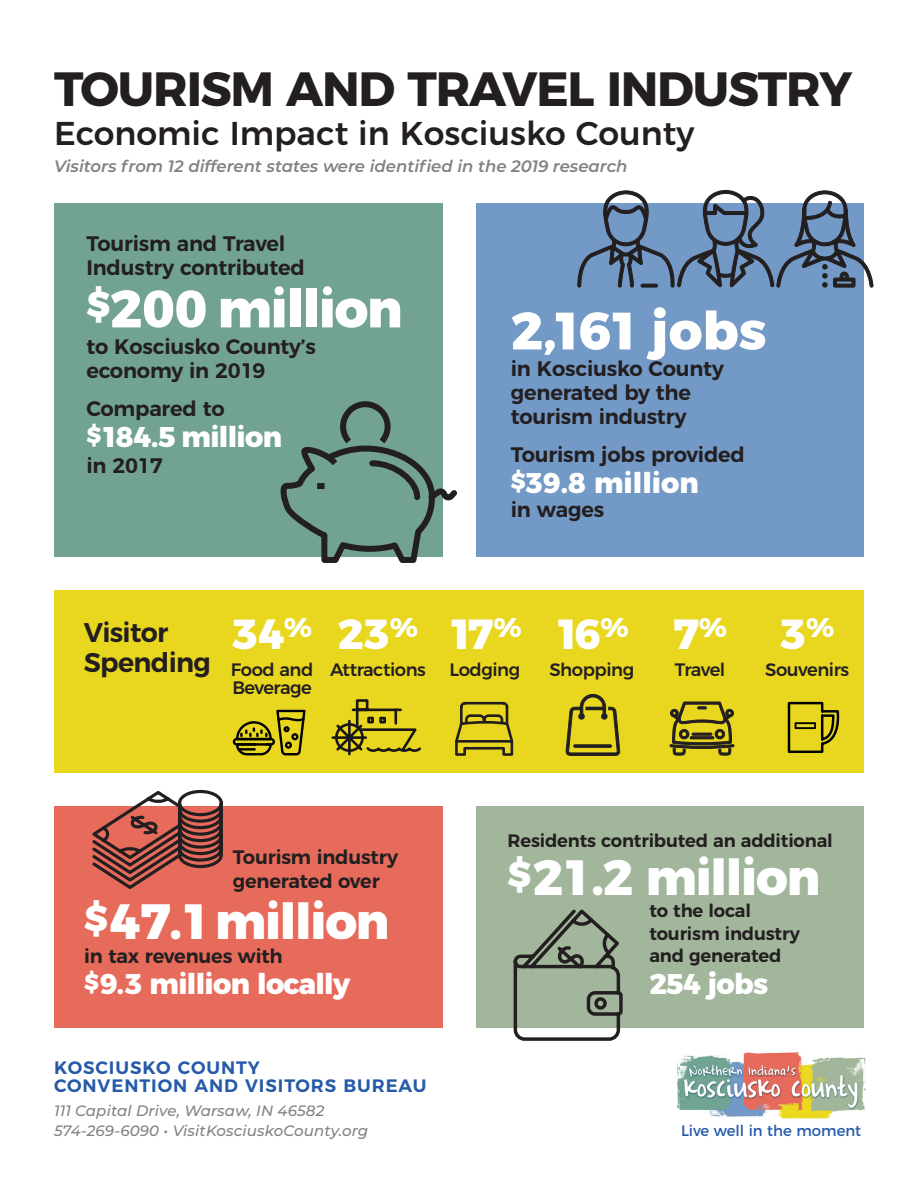
<style>
.page{position:relative;width:918px;height:1188px;background:#fff}
.page>*{position:absolute;margin:0;border:0;box-sizing:border-box;transform-origin:0 0}
.listing_heading{font:800 52.5px "Montserrat";letter-spacing:-.025em;color:#fff}
.listing_heading-2{font:800 49.5px "Montserrat";letter-spacing:-.025em;color:#fff}
.Church_name{font:700 48px "Montserrat";letter-spacing:-.025em;color:#231f20}
.listing_heading-3{font:800 42px "Montserrat";letter-spacing:-.075em;color:#fff}
.Church_name-2{font:500 33px "Montserrat";color:#231f20}
.listing_heading-4{font:800 28.5px "Montserrat";letter-spacing:-.025em;color:#fff}
.listing_heading-5{font:800 28.5px "Montserrat";color:#fff}
.listing_heading-6{font:600 27px "Montserrat";letter-spacing:-.025em;color:#231f20}
.listing_heading-7{font:600 21px/24px "Montserrat";letter-spacing:-.01em;color:#231f20}
.listing_heading-8{font:600 19.5px "Montserrat";letter-spacing:-.01em;color:#231f20}
.listing_heading-9{font:600 18px "Montserrat";letter-spacing:-.01em;color:#231f20}
.listing_heading-10{font:500 18px "Montserrat";letter-spacing:-.025em;color:#231f20}
.t1{font:600 18px "Montserrat";letter-spacing:.05em;color:#255aa9}
.listing_heading-11{font:italic 600 16.5px "Montserrat";color:#808285}
.listing_heading-12{font:15.15px "Montserrat";color:#255aa9}
.t2{font:italic 500 15px "Montserrat";letter-spacing:.01em;color:#808285}
</style>
<div class="page">
<div style="left:54px;top:203px;width:406px;height:369px;background:#72a392"></div>
<img style="left:677px;top:1052px;width:189px;height:67px">
<div style="left:460px;top:203px;width:404px;height:367px;background:#7399c6"></div>
<div style="left:54px;top:570px;width:810px;height:218px;background:#e9d71f"></div>
<div style="left:54px;top:796px;width:406px;height:232px;background:#e66b5b"></div>
<div style="left:460px;top:804px;width:404px;height:224px;background:#a1b69b"></div>
<div style="left:40px;top:557px;width:842px;height:33px;background:#fff"></div>
<div style="left:38px;top:773px;width:841px;height:33px;background:#fff"></div>
<div style="left:443px;top:192px;width:33px;height:377px;background:#fff"></div>
<div style="left:443px;top:799px;width:33px;height:239px;background:#fff"></div>
<svg style="left:787px;top:701px;width:53px;height:52px"></svg>
<div style="left:795px;top:722px;width:21px;height:7px;border:2px solid #000"></div>
<svg style="left:670px;top:702px;width:64px;height:54px"></svg>
<svg style="left:577px;top:190px;width:297px;height:98px"></svg>
<svg style="left:513px;top:909px;width:110px;height:132px"></svg>
<svg style="left:92px;top:789px;width:131px;height:100px"></svg>
<svg style="left:331px;top:699px;width:90px;height:57px"></svg>
<svg style="left:566px;top:694px;width:54px;height:62px"></svg>
<svg style="left:280px;top:401px;width:177px;height:162px"></svg>
<svg style="left:233px;top:710px;width:73px;height:45px"></svg>
<svg style="left:455px;top:701px;width:59px;height:55px"></svg>
<p class="Church_name" style="left:54px;top:49px;width:800px">TOURISM AND TRAVEL INDUSTRY</p>
<p class="Church_name-2" style="left:54px;top:107px;width:642px">Economic Impact in Kosciusko County</p>
<p class="listing_heading-11" style="left:54px;top:155px;width:575px">Visitors from 12 different states were identified in the 2019 research</p>
<p class="listing_heading-7" style="left:86px;top:230px;width:200px">Tourism and Travel</p>
<p class="listing_heading-7" style="left:86px;top:254px;width:220px">Industry contributed</p>
<p class="listing_heading" style="left:86px;top:265px;width:318px"><sup>$</sup>200 million</p>
<p class="listing_heading-7" style="left:86px;top:333px;width:231px">to Kosciusko County’s economy in 2019</p>
<p class="listing_heading-7" style="left:86px;top:395px;width:140px">Compared to</p>
<p class="listing_heading-4" style="left:86px;top:414px;width:197px"><sup>$</sup>184.5 million</p>
<p class="listing_heading-7" style="left:86px;top:452px;width:78px">in 2017</p>
<p class="listing_heading" style="left:511px;top:287px;width:257px">2,161 jobs</p>
<p class="listing_heading-7" style="left:511px;top:355px;width:215px">in Kosciusko County</p>
<p class="listing_heading-7" style="left:511px;top:379px;width:182px">generated by the</p>
<p class="listing_heading-7" style="left:511px;top:403px;width:177px">tourism industry</p>
<p class="listing_heading-7" style="left:511px;top:441px;width:236px">Tourism jobs provided</p>
<p class="listing_heading-5" style="left:511px;top:460px;width:189px"><sup>$</sup>39.8 million</p>
<p class="listing_heading-7" style="left:511px;top:496px;width:95px">in wages</p>
<p class="listing_heading-6" style="left:84px;top:610px;width:86px">Visitor</p>
<p class="listing_heading-6" style="left:84px;top:640px;width:129px">Spending</p>
<p class="listing_heading-3" style="left:232px;top:599px;width:82px">34<sup>%</sup></p>
<p class="listing_heading-10" style="left:231px;top:656px;width:84px">Food and</p>
<p class="listing_heading-10" style="left:232px;top:674px;width:81px">Beverage</p>
<p class="listing_heading-3" style="left:338px;top:599px;width:82px">23<sup>%</sup></p>
<p class="listing_heading-10" style="left:330px;top:656px;width:97px">Attractions</p>
<p class="listing_heading-3" style="left:448px;top:599px;width:75px">17<sup>%</sup></p>
<p class="listing_heading-10" style="left:449px;top:656px;width:72px">Lodging</p>
<p class="listing_heading-3" style="left:555px;top:599px;width:75px">16<sup>%</sup></p>
<p class="listing_heading-10" style="left:549px;top:656px;width:86px">Shopping</p>
<p class="listing_heading-3" style="left:673px;top:599px;width:56px">7<sup>%</sup></p>
<p class="listing_heading-10" style="left:675px;top:656px;width:52px">Travel</p>
<p class="listing_heading-3" style="left:780px;top:599px;width:56px">3<sup>%</sup></p>
<p class="listing_heading-10" style="left:765px;top:656px;width:85px">Souvenirs</p>
<p class="listing_heading-8" style="left:233px;top:841px;width:167px">Tourism industry</p>
<p class="listing_heading-8" style="left:233px;top:865px;width:149px">generated over</p>
<p class="listing_heading-2" style="left:84px;top:880px;width:307px"><sup>$</sup>47.1 million</p>
<p class="listing_heading-8" style="left:84px;top:940px;width:200px">in tax revenues with</p>
<p class="listing_heading-4" style="left:84px;top:961px;width:268px"><sup>$</sup>9.3 million locally</p>
<p class="t1" style="left:54px;top:1053px;width:207px">KOSCIUSKO COUNTY</p>
<p class="t1" style="left:54px;top:1071px;width:374px">CONVENTION AND VISITORS BUREAU</p>
<p class="t2" style="left:54px;top:1100px;width:272px">111 Capital Drive, Warsaw, IN 46582</p>
<p class="t2" style="left:54px;top:1120px;width:316px">574-269-6090 • VisitKosciuskoCounty.org</p>
<p class="listing_heading-9" style="left:508px;top:826px;width:327px">Residents contributed an additional</p>
<p class="listing_heading-2" style="left:508px;top:836px;width:314px"><sup>$</sup>21.2 million</p>
<p class="listing_heading-9" style="left:649px;top:896px;width:103px">to the local</p>
<p class="listing_heading-9" style="left:649px;top:919px;width:152px">tourism industry</p>
<p class="listing_heading-9" style="left:649px;top:941px;width:134px">and generated</p>
<p class="listing_heading-4" style="left:649px;top:960px;width:121px">254 jobs</p>
<p class="listing_heading-12" style="left:681px;top:1119px;width:182px">Live well in the moment</p>
</div>
